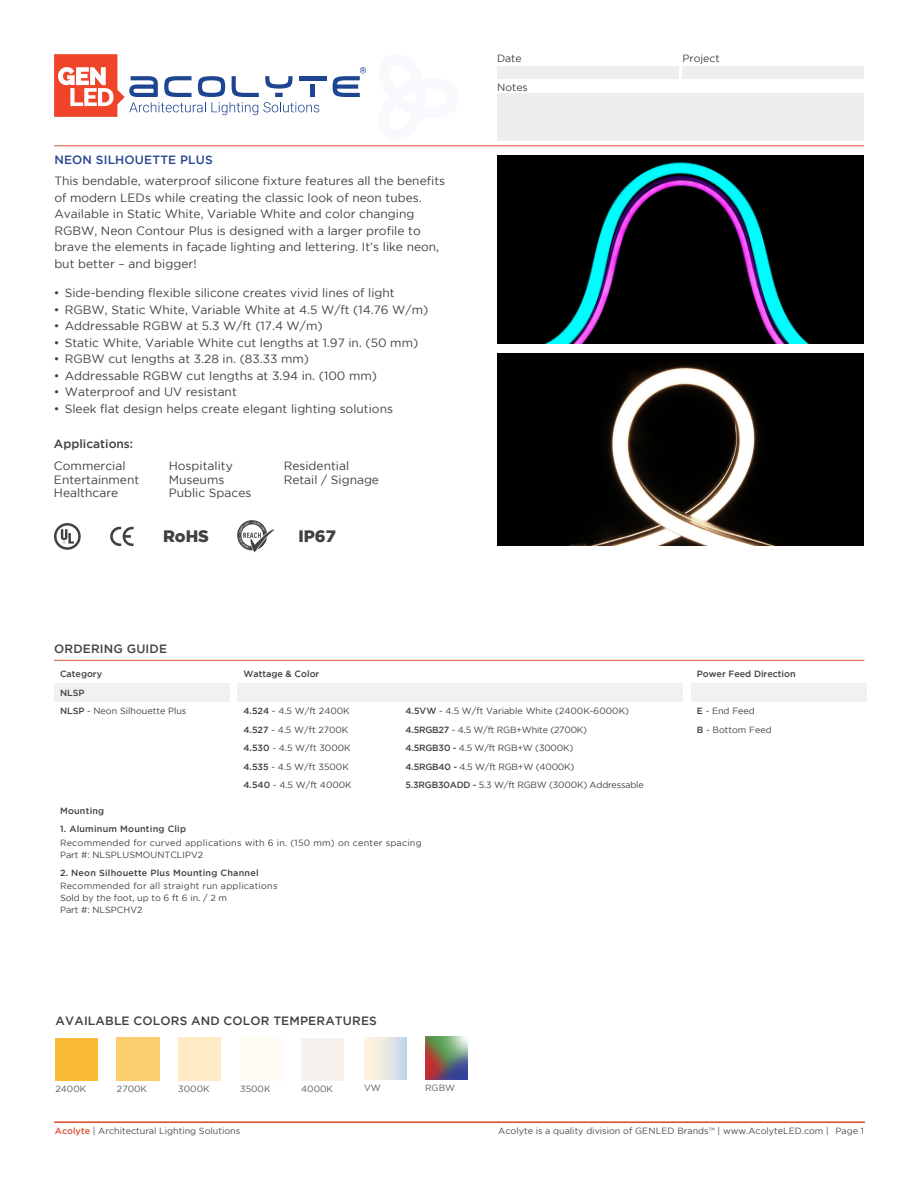
<style>
.page{position:relative;width:918px;height:1188px;background:#fff}
.page>*{position:absolute;margin:0;border:0;box-sizing:border-box;transform-origin:0 0}
.t1{font:900 16.5px "Gotham";color:#414042}
.t2{font:12px/16.5px "Gotham";color:#414042}
.t3{font:500 12px "Gotham";letter-spacing:.015em;color:#414042}
.t4{font:500 12px "Gotham";letter-spacing:.015em;color:#26478e}
.t5{font:10.5px "Gotham";color:#414042}
.t6{font:9px/18.6px "Gotham";color:#414042}
.t7{font:9px/12px "Gotham";letter-spacing:.025em;color:#414042}
.t8{font:9px "Gotham";letter-spacing:-.02em;color:#414042}
.t9{font:9px "Gotham";color:#4a4a4b}
.t10{font:500 9px "Gotham";letter-spacing:.025em;color:#414042}
.t11{font:500 9px "Gotham";color:#414042}
.t12{font:9px "Gotham";color:#58595b}
.s1{font-weight:500}
.s2{font-weight:500;color:#db5337}
.s3{color:#58595b}
</style>
<div class="page">
<hr style="left:54px;top:146px;width:810px;height:1px;background:#db5336">
<div style="left:497px;top:66px;width:182px;height:12px;background:#edeeee"></div>
<div style="left:682px;top:66px;width:182px;height:12px;background:#edeeee"></div>
<div style="left:497px;top:93px;width:367px;height:47px;background:#edeeee"></div>
<svg style="left:54px;top:54px;width:265px;height:63px"></svg>
<div style="left:310px;top:85px;width:5px;height:12px;background:#1d4592"></div>
<hr style="left:299px;top:76px;width:27px;height:4px;background:#1d4592">
<svg style="left:333px;top:67px;width:33px;height:30px"></svg>
<hr style="left:54px;top:1122px;width:811px;height:1px;background:#db5337">
<img style="left:497px;top:155px;width:366px;height:188px">
<hr style="left:54px;top:660px;width:810px;height:1px;background:#db5336">
<img style="left:497px;top:354px;width:366px;height:192px">
<div style="left:54px;top:683px;width:176px;height:19px;background:#f1f1f2"></div>
<div style="left:237px;top:683px;width:446px;height:19px;background:#f1f1f2"></div>
<div style="left:691px;top:683px;width:175px;height:19px;background:#f1f1f2"></div>
<svg style="left:54px;top:523px;width:27px;height:27px"></svg>
<svg style="left:110px;top:527px;width:24px;height:19px"></svg>
<svg style="left:237px;top:520px;width:38px;height:33px"></svg>
<div style="left:55px;top:1038px;width:43px;height:42px;background:#f9bb36"></div>
<div style="left:301px;top:1038px;width:43px;height:42px;background:#f6f1ed"></div>
<div style="left:364px;top:1037px;width:43px;height:43px;background:linear-gradient(to right,#fff7dd,#c4d8ea)"></div>
<img style="left:425px;top:1037px;width:43px;height:42px">
<p class="t4" style="left:54px;top:153px;width:160px">NEON SILHOUETTE PLUS</p>
<p class="t2" style="left:54px;top:173px;width:392px">This bendable, waterproof silicone fixture features all the benefits of modern LEDs while creating the classic look of neon tubes.<br>Available in Static White, Variable White and color changing RGBW, Neon Contour Plus is designed with a larger profile to brave the elements in façade lighting and lettering. It’s like neon, but better – and bigger!</p>
<p class="t2" style="left:54px;top:285px;width:342px">• Side-bending flexible silicone creates vivid lines of light</p>
<p class="t2" style="left:54px;top:301px;width:376px">• RGBW, Static White, Variable White at 4.5 W/ft (14.76 W/m)</p>
<p class="t2" style="left:54px;top:318px;width:270px">• Addressable RGBW at 5.3 W/ft (17.4 W/m)</p>
<p class="t2" style="left:54px;top:334px;width:366px">• Static White, Variable White cut lengths at 1.97 in. (50 mm)</p>
<p class="t2" style="left:54px;top:351px;width:257px">• RGBW cut lengths at 3.28 in. (83.33 mm)</p>
<p class="t2" style="left:54px;top:367px;width:325px">• Addressable RGBW cut lengths at 3.94 in. (100 mm)</p>
<p class="t2" style="left:54px;top:384px;width:184px">• Waterproof and UV resistant</p>
<p class="t2" style="left:54px;top:400px;width:341px">• Sleek flat design helps create elegant lighting solutions</p>
<p class="t3" style="left:54px;top:437px;width:81px">Applications:</p>
<p class="t2" style="left:54px;top:458px;width:73px">Commercial</p>
<p class="t2" style="left:169px;top:458px;width:66px">Hospitality</p>
<p class="t2" style="left:284px;top:458px;width:67px">Residential</p>
<p class="t2" style="left:54px;top:471px;width:87px">Entertainment</p>
<p class="t2" style="left:169px;top:471px;width:57px">Museums</p>
<p class="t2" style="left:284px;top:471px;width:97px">Retail / Signage</p>
<p class="t2" style="left:54px;top:485px;width:66px">Healthcare</p>
<p class="t2" style="left:169px;top:485px;width:84px">Public Spaces</p>
<h1 class="t1" style="left:163px;top:527px;width:48px">RoHS</h1>
<h1 class="t1" style="left:298px;top:527px;width:39px">IP67</h1>
<p class="t3" style="left:54px;top:642px;width:115px">ORDERING GUIDE</p>
<p class="t5" style="left:497px;top:53px;width:26px">Date</p>
<p class="t5" style="left:497px;top:82px;width:32px">Notes</p>
<p class="t5" style="left:682px;top:53px;width:39px">Project</p>
<p class="t11" style="left:60px;top:669px;width:44px">Category</p>
<p class="t11" style="left:243px;top:669px;width:77px">Wattage &amp; Color</p>
<p class="t11" style="left:697px;top:669px;width:100px">Power Feed Direction</p>
<p class="t6" style="left:60px;top:683px;width:128px"><span class="s1">NLSP<br>NLSP</span> - Neon Silhouette Plus</p>
<p class="t6" style="left:243px;top:702px;width:108px"><span class="s1">4.524</span> - 4.5 W/ft 2400K</p>
<p class="t6" style="left:405px;top:702px;width:225px"><span class="s1">4.5VW</span> - 4.5 W/ft Variable White (2400K-6000K)</p>
<p class="t6" style="left:697px;top:702px;width:59px"><span class="s1">E</span> - End Feed</p>
<p class="t6" style="left:243px;top:720px;width:106px"><span class="s1">4.527</span> - 4.5 W/ft 2700K</p>
<p class="t8" style="left:405px;top:725px;width:183px"><span class="s1">4.5RGB27</span> - 4.5 W/ft RGB+White (2700K)</p>
<p class="t6" style="left:697px;top:720px;width:76px"><span class="s1">B</span> - Bottom Feed</p>
<p class="t6" style="left:243px;top:739px;width:109px"><span class="s1">4.530</span> - 4.5 W/ft 3000K</p>
<p class="t8" style="left:405px;top:743px;width:169px"><span class="s1">4.5RGB30 -</span> 4.5 W/ft RGB+W (3000K)</p>
<p class="t6" style="left:243px;top:757px;width:107px"><span class="s1">4.535</span> - 4.5 W/ft 3500K</p>
<p class="t8" style="left:405px;top:762px;width:170px"><span class="s1">4.5RGB40 -</span> 4.5 W/ft RGB+W (4000K)</p>
<p class="t6" style="left:243px;top:776px;width:110px"><span class="s1">4.540</span> - 4.5 W/ft 4000K</p>
<p class="t8" style="left:405px;top:780px;width:240px"><span class="s1">5.3RGB30ADD -</span> 5.3 W/ft RGBW (3000K) Addressable</p>
<p class="t10" style="left:60px;top:805px;width:46px">Mounting</p>
<p class="t10" style="left:60px;top:824px;width:128px">1. Aluminum Mounting Clip</p>
<p class="t7" style="left:60px;top:836px;width:363px">Recommended for curved applications with 6 in. (150 mm) on center spacing<br>Part #: NLSPLUSMOUNTCLIPV2</p>
<p class="t10" style="left:60px;top:868px;width:200px">2. Neon Silhouette Plus Mounting Channel</p>
<p class="t7" style="left:60px;top:880px;width:219px">Recommended for all straight run applications<br>Sold by the foot, up to 6 ft 6 in. / 2 m<br>Part #: NLSPCHV2</p>
<p class="t3" style="left:56px;top:1014px;width:323px">AVAILABLE COLORS AND COLOR TEMPERATURES</p>
<p class="t12" style="left:55px;top:1084px;width:32px">2400K</p>
<p class="t12" style="left:117px;top:1084px;width:32px">2700K</p>
<p class="t12" style="left:178px;top:1084px;width:33px">3000K</p>
<p class="t12" style="left:240px;top:1084px;width:32px">3500K</p>
<p class="t12" style="left:301px;top:1084px;width:33px">4000K</p>
<p class="t12" style="left:364px;top:1082px;width:18px">VW</p>
<p class="t12" style="left:425px;top:1082px;width:32px">RGBW</p>
<p class="t9" style="left:55px;top:1126px;width:187px"><span class="s2">Acolyte</span> | Architectural Lighting Solutions</p>
<p class="t9" style="left:498px;top:1126px;width:367px">Acolyte is a quality division of GENLED Brands<span class="s3">™</span> | www.AcolyteLED.com | Page 1</p>
</div>
